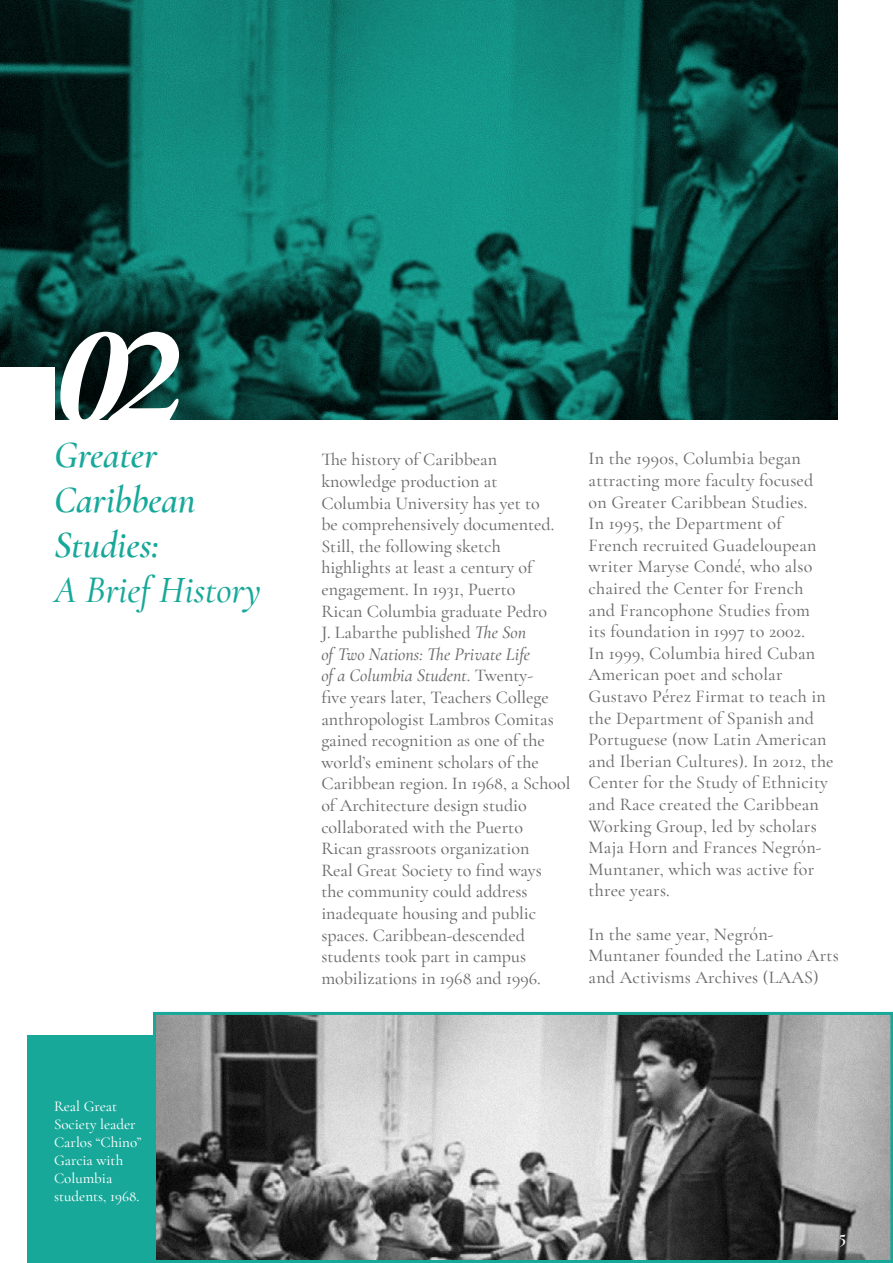
<style>
.page{position:relative;width:893px;height:1263px;background:#fff}
.page>*{position:absolute;margin:0;border:0;box-sizing:border-box;transform-origin:0 0}
.t1{font:italic 700 145.05px "Garamond Premr Pro";color:#fff}
.t2{font:italic 600 37.5px/45px "Cormorant Garamond";color:#17a899}
.t3{font:italic 500 37.5px "Cormorant Garamond";color:#17a899}
.t4{font:500 18px/21.6px "Cormorant Garamond";color:#6b6b6b}
.t5{font:700 18px "Cormorant Garamond";color:#fff}
.t6{font:500 15px/18px "Cormorant Garamond";color:#fff}
.s1{font-style:italic}
</style>
<div class="page">
<svg style="left:0;top:0;width:838px;height:420px"></svg>
<div style="left:0;top:368px;width:54px;height:54px;background:#fff"></div>
<div style="left:27px;top:1036px;width:747px;height:227px;background:#17a899"></div>
<img style="left:157px;top:1016px;width:732px;height:243px">
<div style="left:153px;top:1012px;width:740px;height:251px;border:3px solid #17a899"></div>
<h1 class="t1" style="left:54px;top:287px;width:130px">02</h1>
<h2 class="t2" style="left:54px;top:433px;width:143px">Greater<br>Caribbean<br>Studies:</h2>
<h2 class="t3" style="left:54px;top:568px;width:209px">A Brief History</h2>
<p class="t6" style="left:54px;top:1097px;width:89px">Real Great<br>Society leader<br>Carlos “Chino”<br>Garcia with<br>Columbia students, 1968.</p>
<p class="t4" style="left:321px;top:449px;width:251px">The history of Caribbean knowledge production at<br>Columbia University has yet to<br>be comprehensively documented.<br>Still, the following sketch highlights at least a century of engagement. In 1931, Puerto<br>Rican Columbia graduate Pedro<br>J. Labarthe published <span class="s1">The Son<br>of Two Nations: The Private Life<br>of a Columbia Student</span>. Twenty-<br>five years later, Teachers College anthropologist Lambros Comitas gained recognition as one of the world’s eminent scholars of the<br>Caribbean region. In 1968, a School of Architecture design studio collaborated with the Puerto<br>Rican grassroots organization<br>Real Great Society to find ways<br>the community could address inadequate housing and public spaces. Caribbean-descended students took part in campus mobilizations in 1968 and 1996.</p>
<p class="t4" style="left:589px;top:448px;width:246px">In the 1990s, Columbia began attracting more faculty focused on Greater Caribbean Studies.<br>In 1995, the Department of<br>French recruited Guadeloupean writer Maryse Condé, who also chaired the Center for French and Francophone Studies from<br>its foundation in 1997 to 2002.<br>In 1999, Columbia hired Cuban<br>American poet and scholar<br>Gustavo Pérez Firmat to teach in the Department of Spanish and<br>Portuguese (now Latin American and Iberian Cultures). In 2012, the<br>Center for the Study of Ethnicity and Race created the Caribbean<br>Working Group, led by scholars<br>Maja Horn and Frances Negrón-<br>Muntaner, which was active for three years.</p>
<p class="t4" style="left:589px;top:923px;width:252px">In the same year, Negrón-<br>Muntaner founded the Latino Arts and Activisms Archives (LAAS)</p>
<p class="t5" style="left:839px;top:1225px;width:9px">5</p>
</div>
